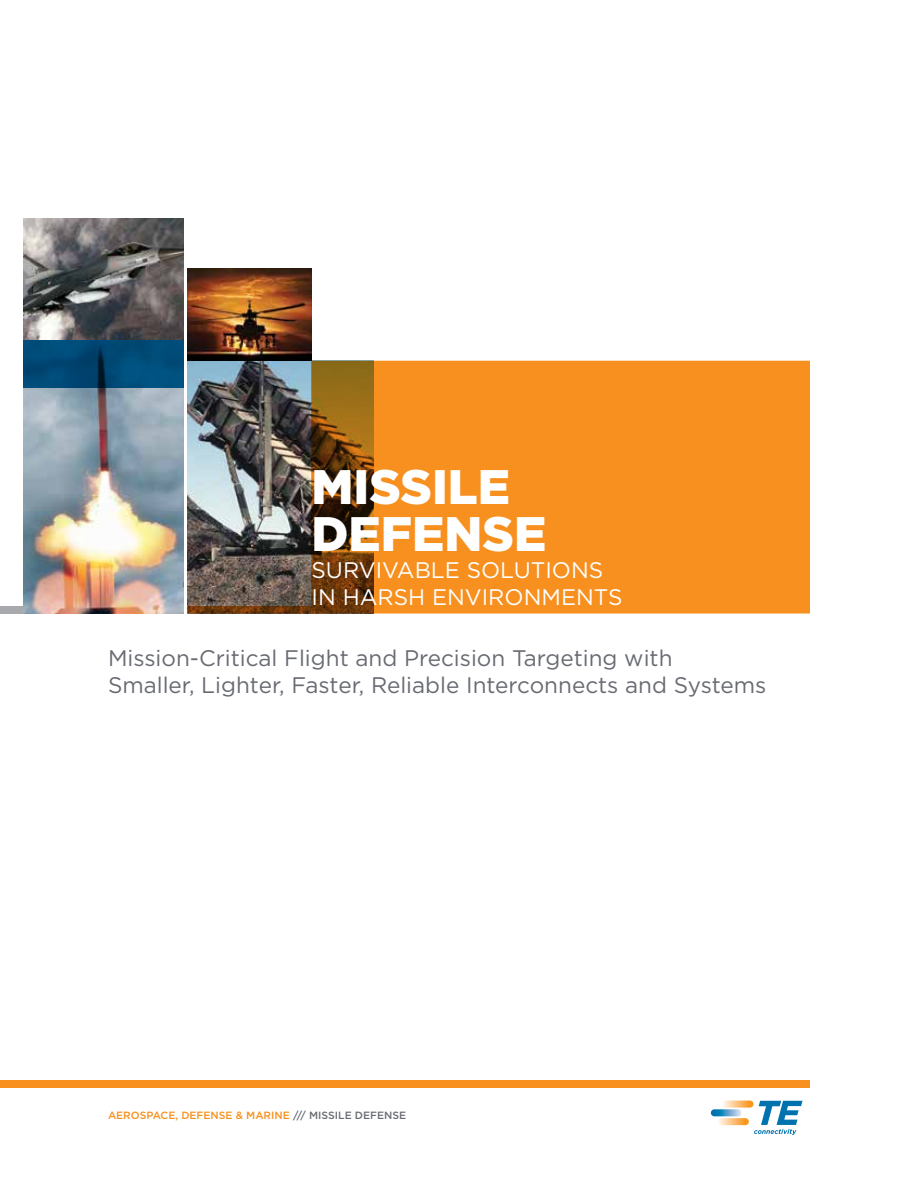
<style>
.page{position:relative;width:918px;height:1188px;background:#fff}
.page>*{position:absolute;margin:0;border:0;box-sizing:border-box;transform-origin:0 0}
.t1{font:900 48.45px/46.5px "Gotham";color:#fff}
.t2{font:22.5px/27px "Gotham";color:#696b73}
.t3{font:22.5px/27px "Gotham";color:#fff}
.t4{font:500 10.5px "Gotham";color:#f7901e}
.s1{color:#696b73}
</style>
<div class="page">
<svg style="left:723px;top:1101px;width:31px;height:7px"></svg>
<svg style="left:718px;top:1118px;width:31px;height:7px"></svg>
<svg style="left:711px;top:1109px;width:31px;height:7px"></svg>
<svg style="left:754px;top:1101px;width:49px;height:34px"></svg>
<svg style="left:188px;top:361px;width:622px;height:253px;background:#ce822c"></svg>
<div style="left:0;top:1080px;width:810px;height:8px;background:#f7901e"></div>
<div style="left:0;top:606px;width:184px;height:7px;background:#a7a9ac"></div>
<img style="left:23px;top:218px;width:161px;height:395px">
<img style="left:188px;top:269px;width:123px;height:92px">
<svg style="left:23px;top:340px;width:161px;height:48px;background:#004874"></svg>
<h1 class="t1" style="left:312px;top:464px;width:236px">MISSILE<br>DEFENSE</h1>
<p class="t3" style="left:312px;top:556px;width:312px">SURVIVABLE SOLUTIONS<br>IN HARSH ENVIRONMENTS</p>
<p class="t2" style="left:108px;top:644px;width:660px">Mission-Critical Flight and Precision Targeting with<br>Smaller, Lighter, Faster, Reliable Interconnects and Systems</p>
<p class="t4" style="left:108px;top:1108px;width:300px">AEROSPACE, DEFENSE &amp; MARINE <span class="s1">/// MISSILE DEFENSE</span></p>
</div>
